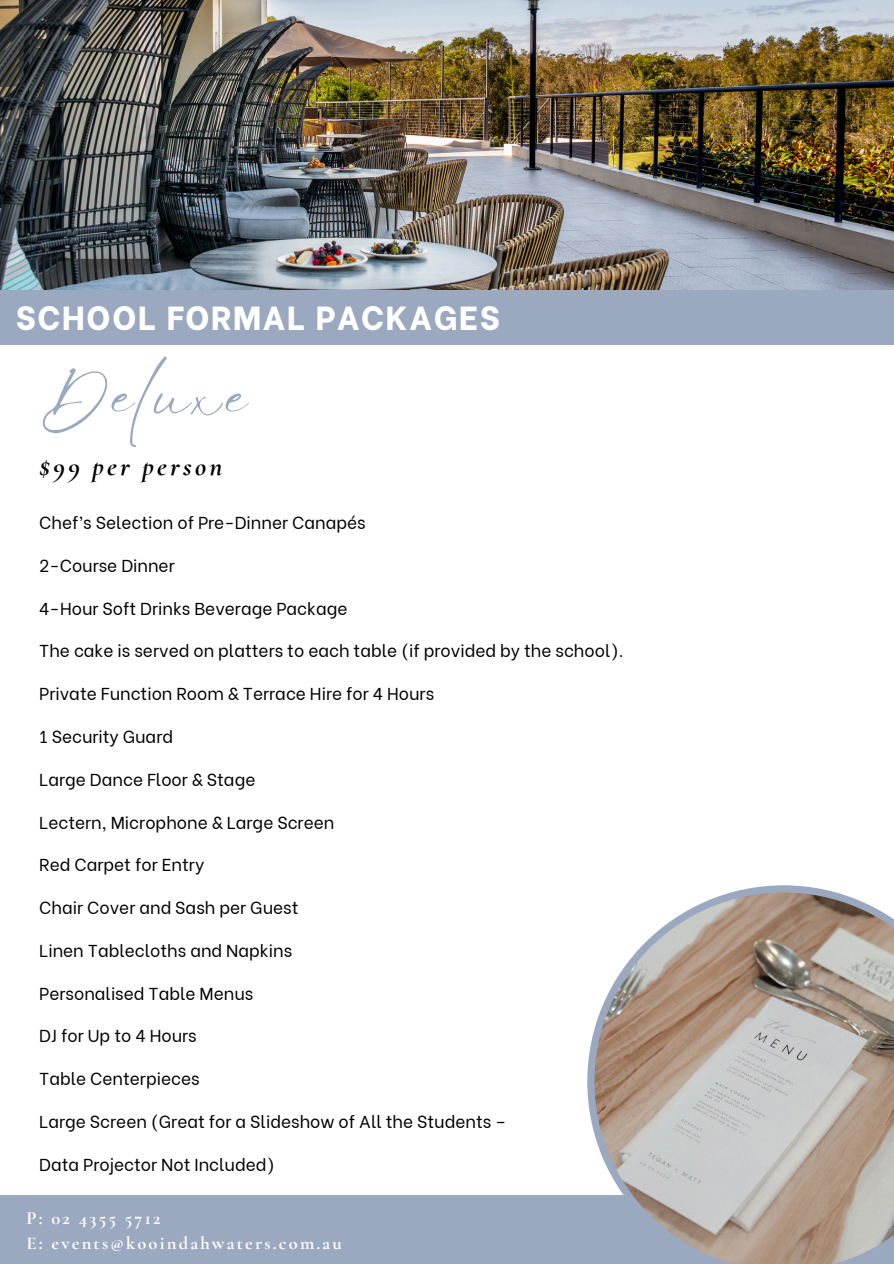
<style>
.page{position:relative;width:894px;height:1264px;background:#fff}
.page>*{position:absolute;margin:0;border:0;box-sizing:border-box;transform-origin:0 0}
.t1{font:64.2px "Eyesome Script";letter-spacing:.07em;color:#9aa8c0}
.t2{font:800 33.3px "Be Vietnam";letter-spacing:.05em;color:#fff}
.t3{font:italic 700 27.15px "Cormorant Garamond";letter-spacing:.12em;color:#000}
.t4{font:700 18.45px/24.8px "Cormorant Garamond";letter-spacing:.12em;color:#fff}
.t5{font:17.25px "Be Vietnam";color:#000}
</style>
<div class="page">
<img style="left:0;top:0;width:893px;height:290px">
<div style="left:0;top:1194px;width:893px;height:69px;background:#9aa8c0"></div>
<svg style="left:587px;top:885px;width:306px;height:378px;background:#b9b0a9"></svg>
<div style="left:0;top:290px;width:893px;height:54px;background:#9aa8c0"></div>
<p class="t2" style="left:16px;top:290px;width:485px">SCHOOL FORMAL PACKAGES</p>
<h1 class="t1" style="left:39px;top:354px;width:210px">Deluxe</h1>
<h2 class="t3" style="left:39px;top:450px;width:185px">$99 per person</h2>
<h3 class="t5" style="left:39px;top:508px;width:328px">Chef’s Selection of Pre-Dinner Canapés</h3>
<p class="t5" style="left:39px;top:551px;width:137px">2-Course Dinner</p>
<p class="t5" style="left:39px;top:594px;width:310px">4-Hour Soft Drinks Beverage Package</p>
<p class="t5" style="left:39px;top:636px;width:585px">The cake is served on platters to each table (if provided by the school).</p>
<p class="t5" style="left:39px;top:679px;width:396px">Private Function Room &amp; Terrace Hire for 4 Hours</p>
<p class="t5" style="left:39px;top:722px;width:135px">1 Security Guard</p>
<p class="t5" style="left:39px;top:765px;width:218px">Large Dance Floor &amp; Stage</p>
<p class="t5" style="left:39px;top:807px;width:296px">Lectern, Microphone &amp; Large Screen</p>
<p class="t5" style="left:39px;top:850px;width:166px">Red Carpet for Entry</p>
<p class="t5" style="left:39px;top:893px;width:260px">Chair Cover and Sash per Guest</p>
<p class="t5" style="left:39px;top:936px;width:254px">Linen Tablecloths and Napkins</p>
<p class="t5" style="left:39px;top:978px;width:215px">Personalised Table Menus</p>
<p class="t5" style="left:39px;top:1021px;width:159px">DJ for Up to 4 Hours</p>
<p class="t5" style="left:39px;top:1064px;width:162px">Table Centerpieces</p>
<p class="t5" style="left:39px;top:1107px;width:468px">Large Screen (Great for a Slideshow of All the Students –</p>
<p class="t5" style="left:39px;top:1149px;width:237px">Data Projector Not Included)</p>
<p class="t4" style="left:27px;top:1205px;width:317px">P: 02 4355 5712<br>E: events@kooindahwaters.com.au</p>
</div>
